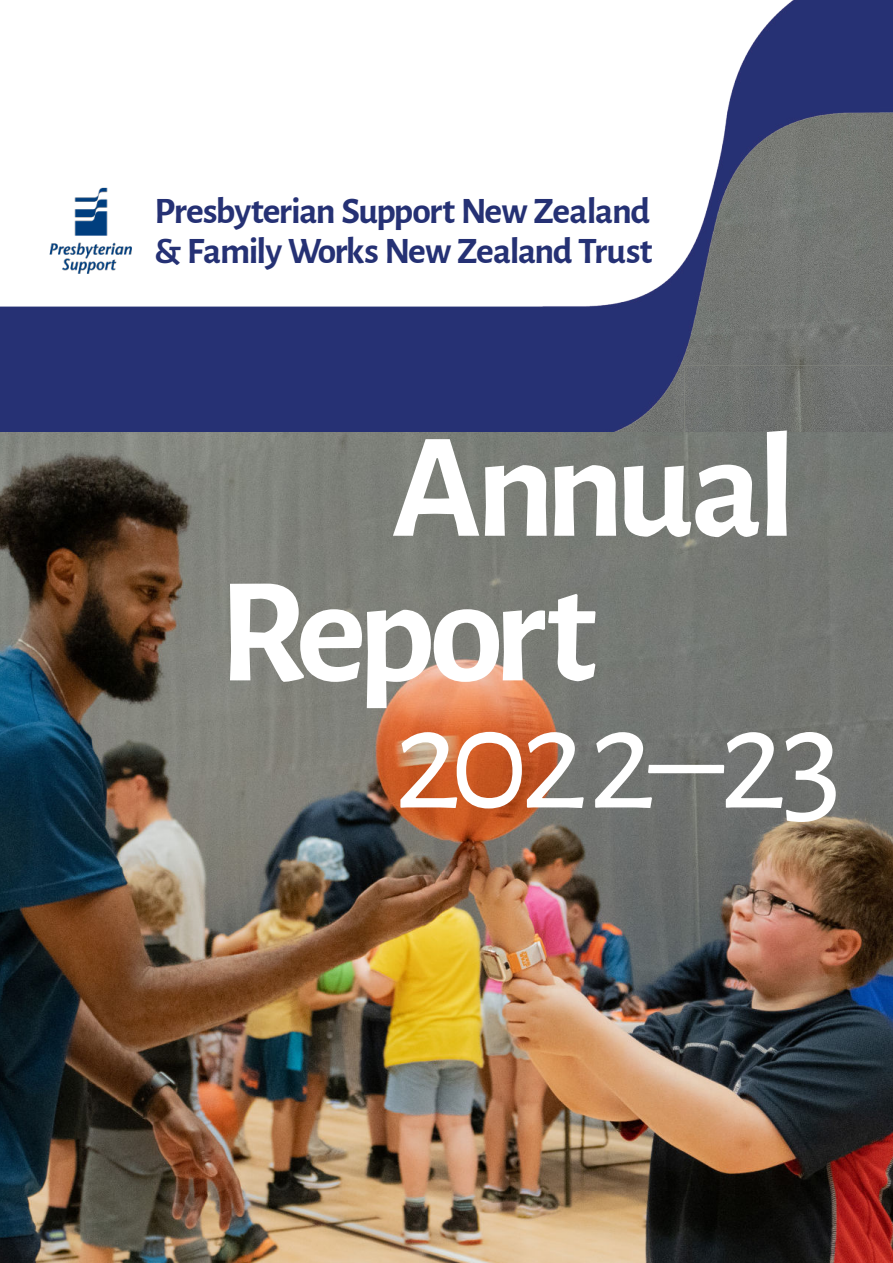
<style>
.page{position:relative;width:893px;height:1263px;background:#fff}
.page>*{position:absolute;margin:0;border:0;box-sizing:border-box;transform-origin:0 0}
.t1{font:700 150px/144.6px "Alegreya Sans";letter-spacing:-.05em;color:#fff}
.t2{font:150px "Alegreya Sans";letter-spacing:-.05em;color:#fff}
.t3{font:700 37.5px/40.5px "Alegreya Sans";letter-spacing:-.04em;color:#253174}
</style>
<div class="page">
<img style="left:0;top:0;width:893px;height:432px">
<img style="left:685px;top:366px;width:208px;height:66px">
<img style="left:0;top:432px;width:893px;height:831px">
<img style="left:43px;top:177px;width:97px;height:101px">
<p class="t3" style="left:155px;top:193px;width:499px">Presbyterian Support New Zealand &amp; Family Works New Zealand Trust</p>
<h1 class="t1" style="left:218px;top:425px;width:580px;text-indent:173px">Annual<br>Report</h1>
<h1 class="t2" style="left:393px;top:668px;width:451px">2022–23</h1>
</div>
